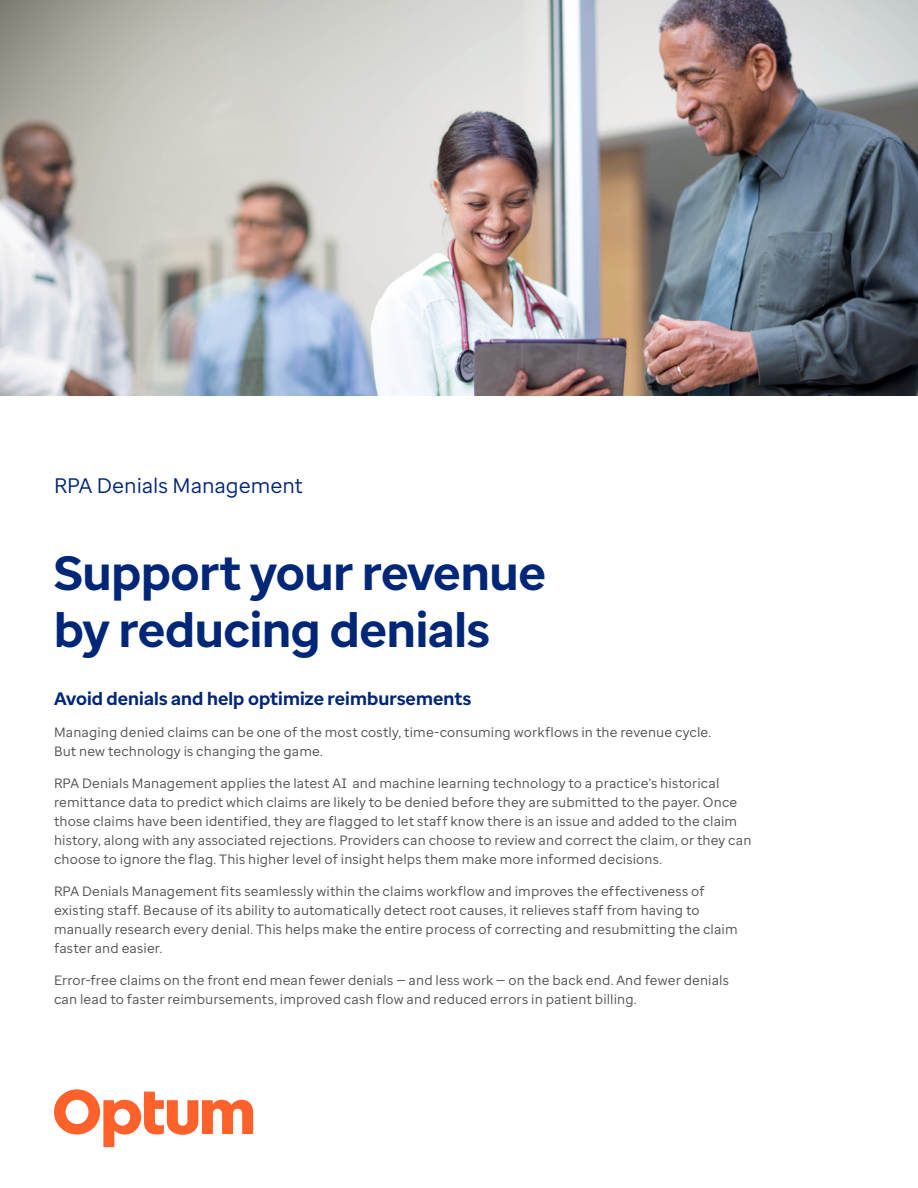
<style>
.page{position:relative;width:918px;height:1188px;background:#fff}
.page>*{position:absolute;margin:0;border:0;box-sizing:border-box;transform-origin:0 0}
.t1{font:700 48px/57.6px "Optum Sans";letter-spacing:-.005em;color:#002677}
.t2{font:21px "Optum Sans";letter-spacing:-.005em;color:#002677}
.t3{font:700 18px "Optum Sans";letter-spacing:.005em;color:#002677}
.t4{font:13.5px/18.9px "Optum Sans";letter-spacing:.01em;color:#4b4d4f}
</style>
<div class="page">
<img style="left:0;top:0;width:918px;height:396px">
<svg style="left:54px;top:1089px;width:199px;height:58px"></svg>
<h2 class="t2" style="left:54px;top:472px;width:251px">RPA Denials Management</h2>
<h1 class="t1" style="left:54px;top:544px;width:494px">Support your revenue by reducing denials</h1>
<h3 class="t3" style="left:54px;top:686px;width:419px">Avoid denials and help optimize reimbursements</h3>
<p class="t4" style="left:54px;top:723px;width:659px">Managing denied claims can be one of the most costly, time-consuming workflows in the revenue cycle.<br>But new technology is changing the game.</p>
<p class="t4" style="left:54px;top:774px;width:699px">RPA Denials Management applies the latest AI and machine learning technology to a practice’s historical remittance data to predict which claims are likely to be denied before they are submitted to the payer. Once those claims have been identified, they are flagged to let staff know there is an issue and added to the claim history, along with any associated rejections. Providers can choose to review and correct the claim, or they can choose to ignore the flag. This higher level of insight helps them make more informed decisions.</p>
<p class="t4" style="left:54px;top:882px;width:685px">RPA Denials Management fits seamlessly within the claims workflow and improves the effectiveness of existing staff. Because of its ability to automatically detect root causes, it relieves staff from having to manually research every denial. This helps make the entire process of correcting and resubmitting the claim faster and easier.</p>
<p class="t4" style="left:54px;top:971px;width:677px">Error-free claims on the front end mean fewer denials — and less work — on the back end. And fewer denials can lead to faster reimbursements, improved cash flow and reduced errors in patient billing.</p>
</div>
